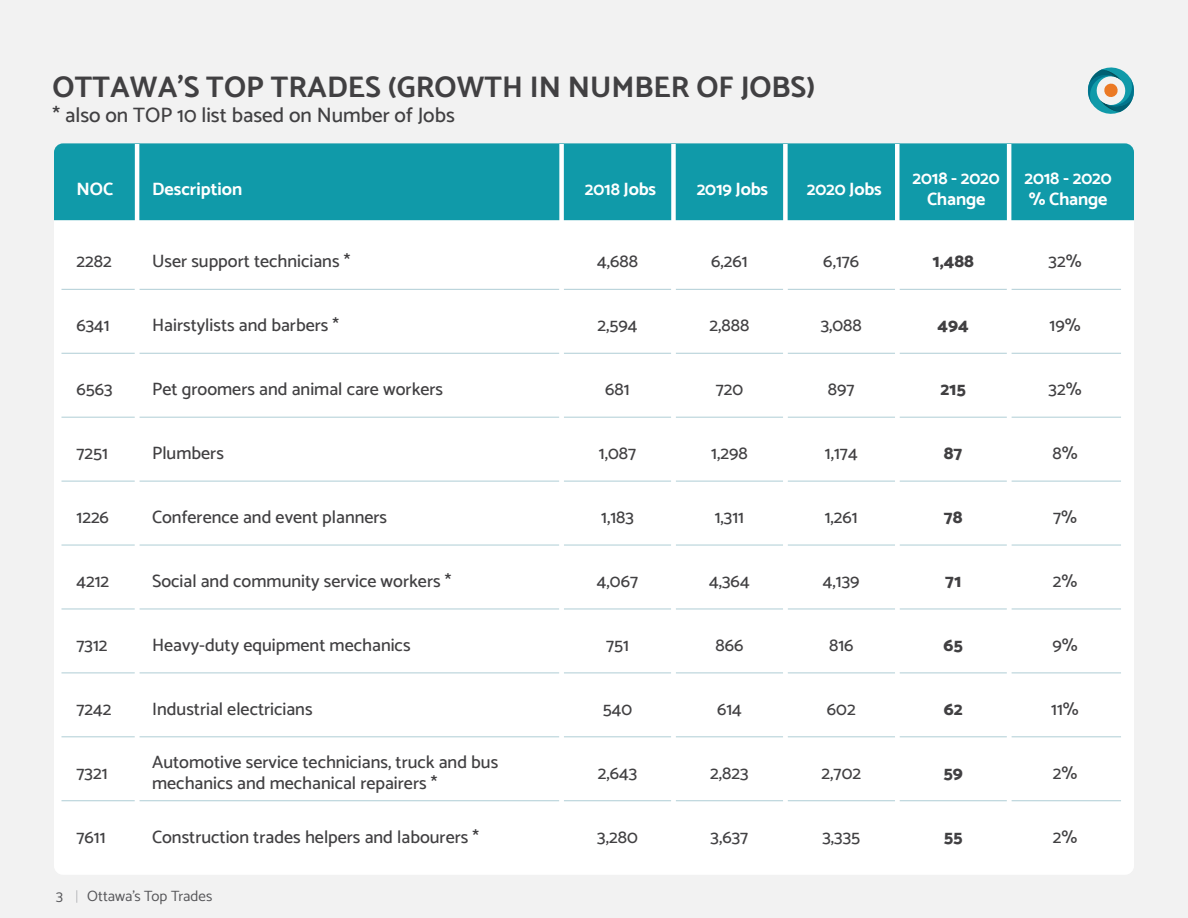
<style>
.page{position:relative;width:1188px;height:918px;background:#f2f2f2}
.page>*{position:absolute;margin:0;border:0;box-sizing:border-box;transform-origin:0 0}
.t1{font:700 30px "Catamaran";color:#414042}
.t2{font:500 21px "Catamaran";color:#414042}
.t3{font:500 18px/21.6px "Catamaran";color:#414042}
.t4{font:700 18px/21.6px "Catamaran";letter-spacing:-.01em;color:#fff;text-align:center}
.t5{font:800 18px "Catamaran";color:#414042}
.t6{font:15px "Catamaran";color:#565659}
</style>
<div class="page">
<svg style="left:76px;top:890px;width:1px;height:13px"></svg>
<div style="left:54px;top:151px;width:1080px;height:724px;background:#fff;border-radius:9px"></div>
<div style="left:54px;top:143px;width:1080px;height:77px;background:#109aa9"></div>
<hr style="left:62px;top:289px;width:73px;height:1px;background:#b8d3da">
<hr style="left:139px;top:289px;width:420px;height:1px;background:#b8d3da">
<hr style="left:564px;top:289px;width:107px;height:1px;background:#b8d3da">
<hr style="left:676px;top:289px;width:107px;height:1px;background:#b8d3da">
<hr style="left:788px;top:289px;width:107px;height:1px;background:#b8d3da">
<hr style="left:900px;top:289px;width:107px;height:1px;background:#b8d3da">
<hr style="left:1011px;top:289px;width:110px;height:1px;background:#b8d3da">
<hr style="left:62px;top:353px;width:73px;height:1px;background:#b8d3da">
<hr style="left:139px;top:353px;width:420px;height:1px;background:#b8d3da">
<hr style="left:564px;top:353px;width:107px;height:1px;background:#b8d3da">
<hr style="left:676px;top:353px;width:107px;height:1px;background:#b8d3da">
<hr style="left:788px;top:353px;width:107px;height:1px;background:#b8d3da">
<hr style="left:900px;top:353px;width:107px;height:1px;background:#b8d3da">
<hr style="left:1011px;top:353px;width:110px;height:1px;background:#b8d3da">
<hr style="left:62px;top:417px;width:73px;height:1px;background:#b8d3da">
<hr style="left:139px;top:417px;width:420px;height:1px;background:#b8d3da">
<hr style="left:564px;top:417px;width:107px;height:1px;background:#b8d3da">
<hr style="left:676px;top:417px;width:107px;height:1px;background:#b8d3da">
<hr style="left:788px;top:417px;width:107px;height:1px;background:#b8d3da">
<hr style="left:900px;top:417px;width:107px;height:1px;background:#b8d3da">
<hr style="left:1011px;top:417px;width:110px;height:1px;background:#b8d3da">
<hr style="left:62px;top:481px;width:73px;height:1px;background:#b8d3da">
<hr style="left:139px;top:481px;width:420px;height:1px;background:#b8d3da">
<hr style="left:564px;top:481px;width:107px;height:1px;background:#b8d3da">
<hr style="left:676px;top:481px;width:107px;height:1px;background:#b8d3da">
<hr style="left:788px;top:481px;width:107px;height:1px;background:#b8d3da">
<hr style="left:900px;top:481px;width:107px;height:1px;background:#b8d3da">
<hr style="left:1011px;top:481px;width:110px;height:1px;background:#b8d3da">
<hr style="left:62px;top:544px;width:73px;height:2px;background:#b8d3da">
<hr style="left:139px;top:544px;width:420px;height:2px;background:#b8d3da">
<hr style="left:564px;top:544px;width:107px;height:2px;background:#b8d3da">
<hr style="left:676px;top:544px;width:107px;height:2px;background:#b8d3da">
<hr style="left:788px;top:544px;width:107px;height:2px;background:#b8d3da">
<hr style="left:900px;top:544px;width:107px;height:2px;background:#b8d3da">
<hr style="left:1011px;top:544px;width:110px;height:2px;background:#b8d3da">
<hr style="left:62px;top:608px;width:73px;height:2px;background:#b8d3da">
<hr style="left:139px;top:608px;width:420px;height:2px;background:#b8d3da">
<hr style="left:564px;top:608px;width:107px;height:2px;background:#b8d3da">
<hr style="left:676px;top:608px;width:107px;height:2px;background:#b8d3da">
<hr style="left:788px;top:608px;width:107px;height:2px;background:#b8d3da">
<hr style="left:900px;top:608px;width:107px;height:2px;background:#b8d3da">
<hr style="left:1011px;top:608px;width:110px;height:2px;background:#b8d3da">
<hr style="left:62px;top:672px;width:73px;height:1px;background:#b8d3da">
<hr style="left:139px;top:672px;width:420px;height:1px;background:#b8d3da">
<hr style="left:564px;top:672px;width:107px;height:1px;background:#b8d3da">
<hr style="left:676px;top:672px;width:107px;height:1px;background:#b8d3da">
<hr style="left:788px;top:672px;width:107px;height:1px;background:#b8d3da">
<hr style="left:900px;top:672px;width:107px;height:1px;background:#b8d3da">
<hr style="left:1011px;top:672px;width:110px;height:1px;background:#b8d3da">
<hr style="left:62px;top:736px;width:73px;height:1px;background:#b8d3da">
<hr style="left:139px;top:736px;width:420px;height:1px;background:#b8d3da">
<hr style="left:564px;top:736px;width:107px;height:1px;background:#b8d3da">
<hr style="left:676px;top:736px;width:107px;height:1px;background:#b8d3da">
<hr style="left:788px;top:736px;width:107px;height:1px;background:#b8d3da">
<hr style="left:900px;top:736px;width:107px;height:1px;background:#b8d3da">
<hr style="left:1011px;top:736px;width:110px;height:1px;background:#b8d3da">
<hr style="left:62px;top:800px;width:73px;height:1px;background:#b8d3da">
<hr style="left:139px;top:800px;width:420px;height:1px;background:#b8d3da">
<hr style="left:564px;top:800px;width:107px;height:1px;background:#b8d3da">
<hr style="left:676px;top:800px;width:107px;height:1px;background:#b8d3da">
<hr style="left:788px;top:800px;width:107px;height:1px;background:#b8d3da">
<hr style="left:900px;top:800px;width:107px;height:1px;background:#b8d3da">
<hr style="left:1011px;top:800px;width:110px;height:1px;background:#b8d3da">
<div style="left:559px;top:144px;width:5px;height:81px;background:#fff"></div>
<div style="left:671px;top:144px;width:5px;height:81px;background:#fff"></div>
<div style="left:783px;top:144px;width:5px;height:81px;background:#fff"></div>
<div style="left:895px;top:144px;width:5px;height:81px;background:#fff"></div>
<hr style="left:1007px;top:144px;width:4px;height:81px;background:#fff">
<hr style="left:135px;top:144px;width:4px;height:81px;background:#fff">
<svg style="left:1087px;top:67px;width:47px;height:47px"></svg>
<p class="t1" style="left:53px;top:64px;width:764px">OTTAWA’S TOP TRADES (GROWTH IN NUMBER OF JOBS)</p>
<p class="t2" style="left:53px;top:99px;width:404px">* also on TOP 10 list based on Number of Jobs</p>
<p class="t4" style="left:76px;top:177px;width:38px">NOC</p>
<p class="t4" style="left:152px;top:177px;width:92px">Description</p>
<p class="t4" style="left:585px;top:177px;width:73px">2018 Jobs</p>
<p class="t4" style="left:697px;top:177px;width:73px">2019 Jobs</p>
<p class="t4" style="left:807px;top:177px;width:77px">2020 Jobs</p>
<p class="t4" style="left:913px;top:167px;width:89px">2018 - 2020<br>Change</p>
<p class="t4" style="left:1025px;top:167px;width:89px;text-align:left">2018 - 2020 % Change</p>
<p class="t3" style="left:76px;top:250px;width:37px">2282</p>
<p class="t3" style="left:152px;top:250px;width:200px">User support technicians *</p>
<p class="t3" style="left:597px;top:250px;width:42px">4,688</p>
<p class="t3" style="left:711px;top:250px;width:38px">6,261</p>
<p class="t3" style="left:823px;top:250px;width:38px">6,176</p>
<p class="t5" style="left:932px;top:248px;width:43px">1,488</p>
<p class="t3" style="left:1049px;top:250px;width:35px">32%</p>
<p class="t3" style="left:76px;top:314px;width:35px">6341</p>
<p class="t3" style="left:152px;top:314px;width:189px">Hairstylists and barbers *</p>
<p class="t3" style="left:598px;top:314px;width:42px">2,594</p>
<p class="t3" style="left:710px;top:314px;width:41px">2,888</p>
<p class="t3" style="left:821px;top:314px;width:43px">3,088</p>
<p class="t5" style="left:938px;top:311px;width:33px">494</p>
<p class="t3" style="left:1050px;top:314px;width:33px">19%</p>
<p class="t3" style="left:76px;top:378px;width:38px">6563</p>
<p class="t3" style="left:152px;top:378px;width:293px">Pet groomers and animal care workers</p>
<p class="t3" style="left:605px;top:378px;width:26px">681</p>
<p class="t3" style="left:716px;top:378px;width:29px">720</p>
<p class="t3" style="left:828px;top:378px;width:28px">897</p>
<p class="t5" style="left:940px;top:375px;width:27px">215</p>
<p class="t3" style="left:1049px;top:378px;width:35px">32%</p>
<p class="t3" style="left:76px;top:442px;width:33px">7251</p>
<p class="t3" style="left:152px;top:442px;width:73px">Plumbers</p>
<p class="t3" style="left:599px;top:442px;width:39px">1,087</p>
<p class="t3" style="left:711px;top:442px;width:38px">1,298</p>
<p class="t3" style="left:825px;top:442px;width:34px">1,174</p>
<p class="t5" style="left:944px;top:439px;width:20px">87</p>
<p class="t3" style="left:1052px;top:442px;width:27px">8%</p>
<p class="t3" style="left:76px;top:506px;width:34px">1226</p>
<p class="t3" style="left:152px;top:506px;width:237px">Conference and event planners</p>
<p class="t3" style="left:601px;top:506px;width:34px">1,183</p>
<p class="t3" style="left:715px;top:506px;width:31px">1,311</p>
<p class="t3" style="left:825px;top:506px;width:35px">1,261</p>
<p class="t5" style="left:944px;top:503px;width:20px">78</p>
<p class="t3" style="left:1053px;top:506px;width:26px">7%</p>
<p class="t3" style="left:76px;top:570px;width:34px">4212</p>
<p class="t3" style="left:152px;top:570px;width:301px">Social and community service workers *</p>
<p class="t3" style="left:597px;top:570px;width:43px">4,067</p>
<p class="t3" style="left:709px;top:570px;width:42px">4,364</p>
<p class="t3" style="left:823px;top:570px;width:38px">4,139</p>
<p class="t5" style="left:945px;top:567px;width:18px">71</p>
<p class="t3" style="left:1053px;top:570px;width:26px">2%</p>
<p class="t3" style="left:76px;top:634px;width:33px">7312</p>
<p class="t3" style="left:152px;top:634px;width:260px">Heavy-duty equipment mechanics</p>
<p class="t3" style="left:606px;top:634px;width:24px">751</p>
<p class="t3" style="left:715px;top:634px;width:29px">866</p>
<p class="t3" style="left:829px;top:634px;width:26px">816</p>
<p class="t5" style="left:943px;top:631px;width:21px">65</p>
<p class="t3" style="left:1052px;top:634px;width:27px">9%</p>
<p class="t3" style="left:76px;top:697px;width:37px">7242</p>
<p class="t3" style="left:152px;top:697px;width:162px">Industrial electricians</p>
<p class="t3" style="left:603px;top:697px;width:31px">540</p>
<p class="t3" style="left:717px;top:697px;width:26px">614</p>
<p class="t3" style="left:827px;top:697px;width:30px">602</p>
<p class="t5" style="left:944px;top:695px;width:20px">62</p>
<p class="t3" style="left:1051px;top:697px;width:29px">11%</p>
<p class="t3" style="left:76px;top:761px;width:33px">7321</p>
<p class="t3" style="left:152px;top:751px;width:348px">Automotive service technicians, truck and bus mechanics and mechanical repairers *</p>
<p class="t3" style="left:598px;top:761px;width:41px">2,643</p>
<p class="t3" style="left:710px;top:761px;width:40px">2,823</p>
<p class="t3" style="left:822px;top:761px;width:41px">2,702</p>
<p class="t5" style="left:943px;top:759px;width:21px">59</p>
<p class="t3" style="left:1053px;top:761px;width:26px">2%</p>
<p class="t3" style="left:76px;top:825px;width:31px">7611</p>
<p class="t3" style="left:152px;top:825px;width:328px">Construction trades helpers and labourers *</p>
<p class="t3" style="left:597px;top:825px;width:42px">3,280</p>
<p class="t3" style="left:711px;top:825px;width:39px">3,637</p>
<p class="t3" style="left:822px;top:825px;width:39px">3,335</p>
<p class="t5" style="left:944px;top:823px;width:20px">55</p>
<p class="t3" style="left:1053px;top:825px;width:26px">2%</p>
<p class="t6" style="left:56px;top:885px;width:8px">3</p>
<p class="t6" style="left:87px;top:885px;width:127px">Ottawa’s Top Trades</p>
</div>
